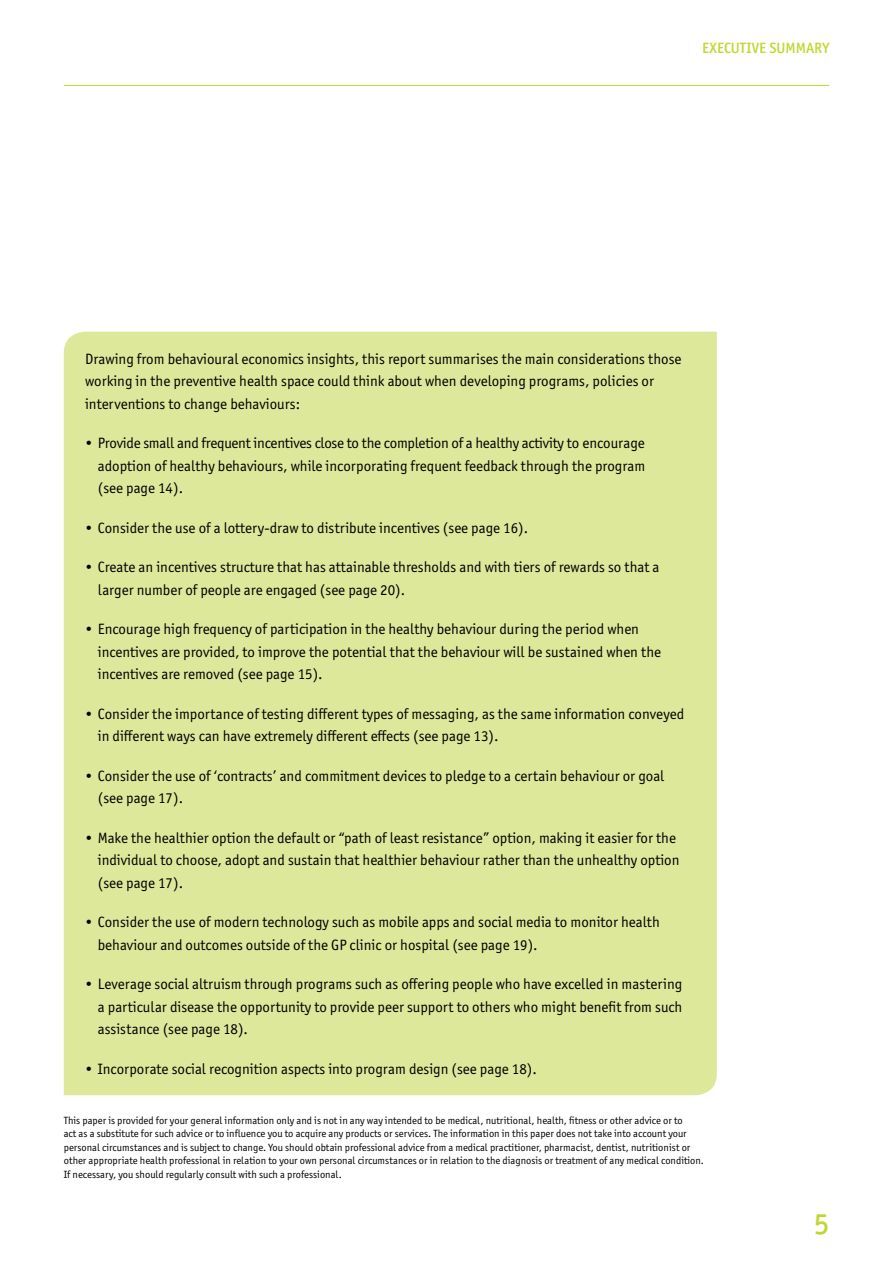
<style>
.page{position:relative;width:893px;height:1263px;background:#fff}
.page>*{position:absolute;margin:0;border:0;box-sizing:border-box;transform-origin:0 0}
.t1{font:500 30px "Officina Sans ITC Pro";color:#c1d72f}
.t2{font:15px/22.5px "Officina Sans ITC Pro";color:#000}
.t3{font:500 15px "Officina Sans ITC Pro";color:#c1d72f}
.t4{font:10.5px/13.5px "Officina Sans ITC Pro";color:#000}
</style>
<div class="page">
<hr style="left:64px;top:85px;width:765px;height:1px;background:#c1d72f">
<div style="left:64px;top:332px;width:653px;height:763px;background:#dee89a"></div>
<p class="t3" style="left:702px;top:39px;width:85px">EXECUTIVE SUMMA</p>
<p class="t3" style="left:814px;top:39px;width:17px">RY</p>
<p class="t2" style="left:85px;top:347px;width:598px">Drawing from behavioural economics insights, this report summarises the main considerations those working in the preventive health space could think about when developing programs, policies or interventions to change behaviours:</p>
<p class="t2" style="left:98px;top:432px;width:549px;text-align:justify;text-indent:-13px">• Provide small and frequent incentives close to the completion of a healthy activity to encourage adoption of healthy behaviours, while incorporating frequent feedback through the program (see page 14).</p>
<p class="t2" style="left:85px;top:516px;width:445px">• Consider the use of a lottery-draw to distribute incentives (see page 16).</p>
<p class="t2" style="left:98px;top:556px;width:563px;text-indent:-13px">• Create an incentives structure that has attainable thresholds and with tiers of rewards so that a larger number of people are engaged (see page 20).</p>
<p class="t2" style="left:98px;top:618px;width:565px;text-indent:-13px">• Encourage high frequency of participation in the healthy behaviour during the period when incentives are provided, to improve the potential that the behaviour will be sustained when the incentives are removed (see page 15).</p>
<p class="t2" style="left:98px;top:702px;width:588px;text-indent:-13px">• Consider the importance of testing different types of messaging, as the same information conveyed in different ways can have extremely different effects (see page 13).</p>
<p class="t2" style="left:98px;top:764px;width:568px;text-indent:-13px">• Consider the use of ‘contracts’ and commitment devices to pledge to a certain behaviour or goal (see page 17).</p>
<p class="t2" style="left:98px;top:826px;width:583px;text-indent:-13px">• Make the healthier option the default or “path of least resistance” option, making it easier for the individual to choose, adopt and sustain that healthier behaviour rather than the unhealthy option (see page 17).</p>
<p class="t2" style="left:98px;top:911px;width:564px;text-indent:-13px">• Consider the use of modern technology such as mobile apps and social media to monitor health behaviour and outcomes outside of the GP clinic or hospital (see page 19).</p>
<p class="t2" style="left:98px;top:973px;width:586px;text-align:justify;text-indent:-13px">• Leverage social altruism through programs such as offering people who have excelled in mastering a particular disease the opportunity to provide peer support to others who might benefit from such assistance (see page 18).</p>
<p class="t2" style="left:85px;top:1058px;width:453px">• Incorporate social recognition aspects into program design (see page 18).</p>
<p class="t4" style="left:64px;top:1113px;width:642px">This paper is provided for your general information only and is not in any way intended to be medical, nutritional, health, fitness or other advice or to<br>act as a substitute for such advice or to influence you to acquire any products or services. The information in this paper does not take into account your personal circumstances and is subject to change. You should obtain professional advice from a medical practitioner, pharmacist, dentist, nutritionist or other appropriate health professional in relation to your own personal circumstances or in relation to the diagnosis or treatment of any medical condition.<br>If necessary, you should regularly consult with such a professional.</p>
<h1 class="t1" style="left:814px;top:1205px;width:17px">5</h1>
</div>
